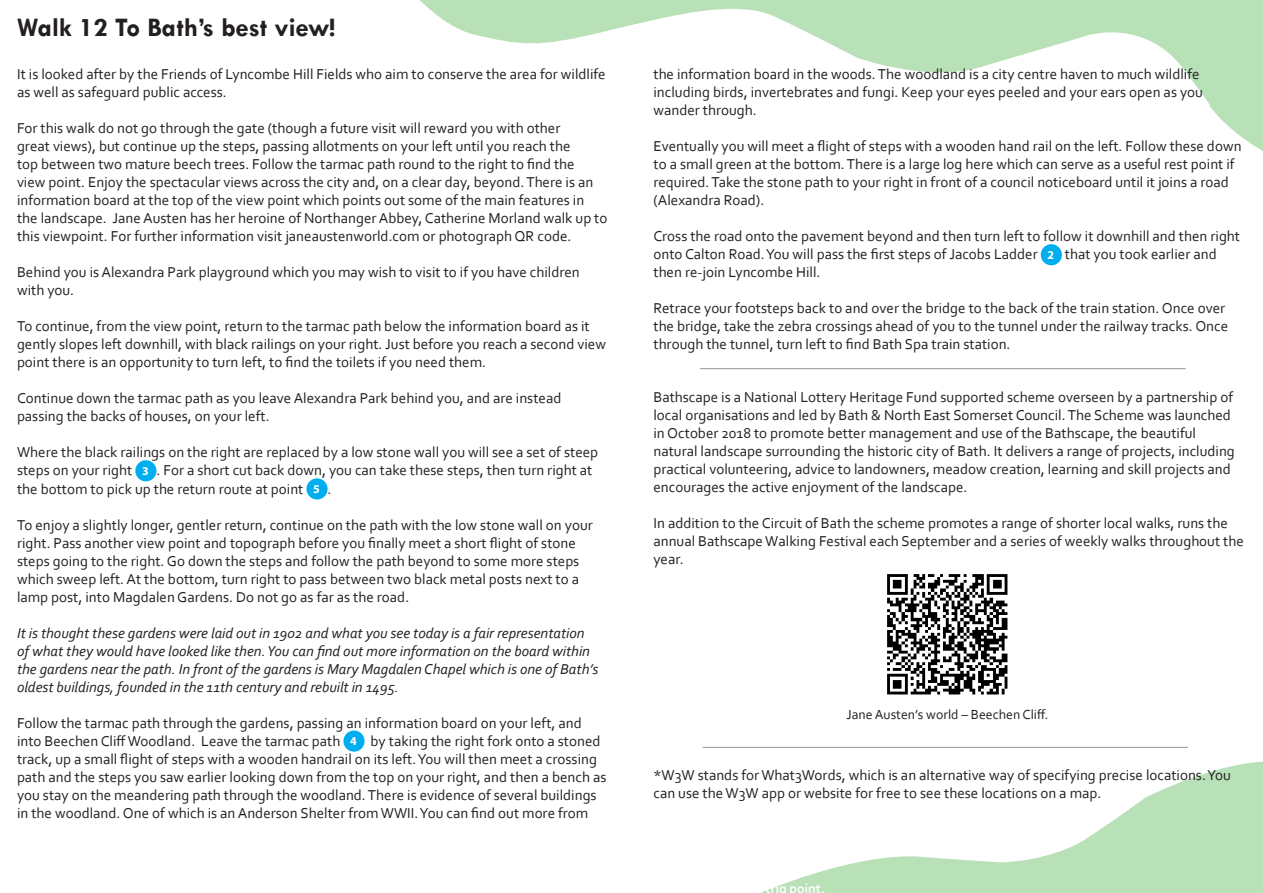
<style>
.page{position:relative;width:1263px;height:893px;background:#fff}
.page>*{position:absolute;margin:0;border:0;box-sizing:border-box;transform-origin:0 0}
.t1{font:700 27px "Tw Cen";color:#231f20}
.t2{font:15px/18px "Corbel";color:#231f20}
.t3{font:italic 15px/18px "Corbel";color:#231f20}
.t4{font:13.8px "Corbel";color:#231f20}
.t5{font:700 12px "Myriad Pro";color:#fff}
</style>
<div class="page">
<svg style="left:419px;top:0;width:844px;height:151px"></svg>
<svg style="left:761px;top:761px;width:502px;height:132px"></svg>
<div style="left:135px;top:460px;width:21px;height:21px;background:#00aeef;border-radius:50%"></div>
<div style="left:306px;top:478px;width:22px;height:21px;background:#00aeef;border-radius:50%"></div>
<div style="left:343px;top:730px;width:22px;height:22px;background:#00aeef;border-radius:50%"></div>
<div style="left:1041px;top:244px;width:21px;height:21px;background:#00aeef;border-radius:50%"></div>
<hr style="left:700px;top:368px;width:485px;height:1px;background:#939598">
<hr style="left:703px;top:747px;width:485px;height:1px;background:#939598">
<img style="left:887px;top:574px;width:121px;height:121px">
<p class="t1" style="left:17px;top:11px;width:320px">Walk 12 To Bath’s best view!</p>
<p class="t2" style="left:17px;top:65px;width:590px">It is looked after by the Friends of Lyncombe Hill Fields who aim to conserve the area for wildlife as well as safeguard public access.</p>
<p class="t2" style="left:17px;top:119px;width:592px">For this walk do not go through the gate (though a future visit will reward you with other<br>great views), but continue up the steps, passing allotments on your left until you reach the<br>top between two mature beech trees. Follow the tarmac path round to the right to find the<br>view point. Enjoy the spectacular views across the city and, on a clear day, beyond. There is an information board at the top of the view point which points out some of the main features in the landscape. Jane Austen has her heroine of Northanger Abbey, Catherine Morland walk up to this viewpoint. For further information visit janeaustenworld.com or photograph QR code.</p>
<p class="t2" style="left:17px;top:263px;width:564px">Behind you is Alexandra Park playground which you may wish to visit to if you have children with you.</p>
<p class="t2" style="left:17px;top:317px;width:590px">To continue, from the view point, return to the tarmac path below the information board as it gently slopes left downhill, with black railings on your right. Just before you reach a second view point there is an opportunity to turn left, to find the toilets if you need them.</p>
<p class="t2" style="left:17px;top:389px;width:546px">Continue down the tarmac path as you leave Alexandra Park behind you, and are instead passing the backs of houses, on your left.</p>
<p class="t2" style="left:17px;top:443px;width:583px">Where the black railings on the right are replaced by a low stone wall you will see a set of steep steps on your right</p>
<p class="t2" style="left:17px;top:461px;width:577px;text-indent:139px">. For a short cut back down, you can take these steps, then turn right at the bottom to pick up the return route at point</p>
<p class="t5" style="left:142px;top:463px;width:8px">3</p>
<p class="t5" style="left:313px;top:481px;width:8px">5</p>
<p class="t2" style="left:328px;top:479px;width:5px">.</p>
<p class="t2" style="left:17px;top:515px;width:577px">To enjoy a slightly longer, gentler return, continue on the path with the low stone wall on your right. Pass another view point and topograph before you finally meet a short flight of stone steps going to the right. Go down the steps and follow the path beyond to some more steps which sweep left. At the bottom, turn right to pass between two black metal posts next to a lamp post, into Magdalen Gardens. Do not go as far as the road.</p>
<p class="t3" style="left:17px;top:623px;width:583px">It is thought these gardens were laid out in 1902 and what you see today is a fair representation of what they would have looked like then. You can find out more information on the board within the gardens near the path. In front of the gardens is Mary Magdalen Chapel which is one of Bath’s oldest buildings, founded in the 11th century and rebuilt in 1495.</p>
<p class="t2" style="left:17px;top:713px;width:566px">Follow the tarmac path through the gardens, passing an information board on your left, and into Beechen Cliff Woodland. Leave the tarmac path</p>
<p class="t2" style="left:17px;top:731px;width:591px;text-indent:354px">by taking the right fork onto a stoned track, up a small flight of steps with a wooden handrail on its left. You will then meet a crossing path and the steps you saw earlier looking down from the top on your right, and then a bench as you stay on the meandering path through the woodland. There is evidence of several buildings in the woodland. One of which is an Anderson Shelter from WWII. You can find out more from</p>
<p class="t5" style="left:350px;top:733px;width:8px">4</p>
<p class="t2" style="left:653px;top:65px;width:551px">the information board in the woods. The woodland is a city centre haven to much wildlife including birds, invertebrates and fungi. Keep your eyes peeled and your ears open as you wander through.</p>
<p class="t2" style="left:653px;top:137px;width:590px">Eventually you will meet a flight of steps with a wooden hand rail on the left. Follow these down to a small green at the bottom. There is a large log here which can serve as a useful rest point if required. Take the stone path to your right in front of a council noticeboard until it joins a road (Alexandra Road).</p>
<p class="t2" style="left:653px;top:227px;width:588px">Cross the road onto the pavement beyond and then turn left to follow it downhill and then right onto Calton Road. You will pass the first steps of Jacobs Ladder</p>
<p class="t5" style="left:1047px;top:247px;width:8px">2</p>
<p class="t2" style="left:1065px;top:245px;width:153px">that you took earlier and</p>
<p class="t2" style="left:653px;top:263px;width:169px">then re-join Lyncombe Hill.</p>
<p class="t2" style="left:653px;top:299px;width:576px">Retrace your footsteps back to and over the bridge to the back of the train station. Once over the bridge, take the zebra crossings ahead of you to the tunnel under the railway tracks. Once through the tunnel, turn left to find Bath Spa train station.</p>
<p class="t2" style="left:653px;top:388px;width:583px">Bathscape is a National Lottery Heritage Fund supported scheme overseen by a partnership of local organisations and led by Bath &amp; North East Somerset Council. The Scheme was launched in October 2018 to promote better management and use of the Bathscape, the beautiful natural landscape surrounding the historic city of Bath. It delivers a range of projects, including practical volunteering, advice to landowners, meadow creation, learning and skill projects and encourages the active enjoyment of the landscape.</p>
<p class="t2" style="left:653px;top:514px;width:592px">In addition to the Circuit of Bath the scheme promotes a range of shorter local walks, runs the annual Bathscape Walking Festival each September and a series of weekly walks throughout the year.</p>
<p class="t4" style="left:847px;top:706px;width:203px">Jane Austen’s world – Beechen Cliff.</p>
<p class="t2" style="left:653px;top:766px;width:579px">*W3W stands for What3Words, which is an alternative way of specifying precise locations. You can use the W3W app or website for free to see these locations on a map.</p>
</div>
